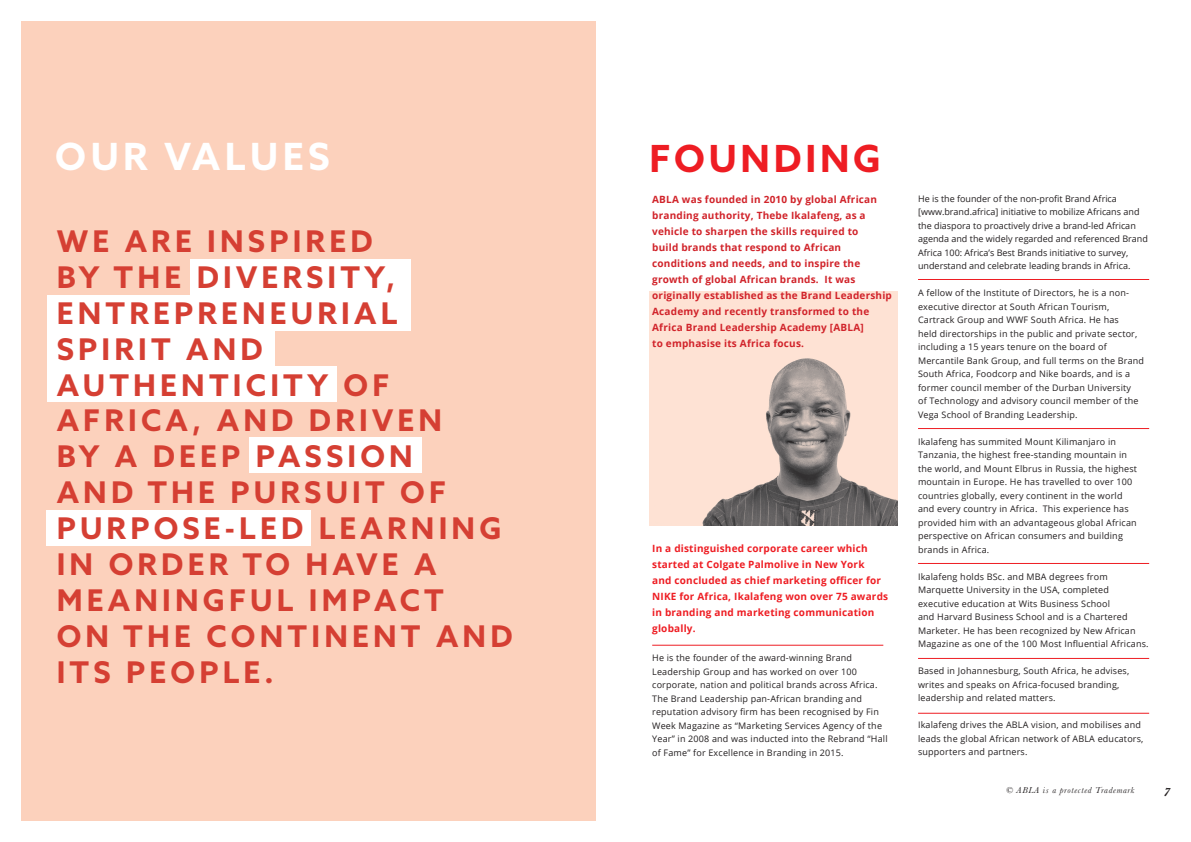
<style>
.page{position:relative;width:1191px;height:842px;background:#fff}
.page>*{position:absolute;margin:0;border:0;box-sizing:border-box;transform-origin:0 0}
.t1{font:700 37.5px "Azo Sans";letter-spacing:.12em;color:#fff}
.t2{font:700 37.4px "Azo Sans";letter-spacing:.1em;color:#ee1d23}
.t3{font:700 29.9px/35.9px "Azo Sans";letter-spacing:.14em;color:#d53f33}
.t4{font:italic 700 12px "Baskerville";color:#231f20}
.t5{font:700 10px/16px "Open Sans";letter-spacing:.02em;color:#d1232a}
.t6{font:700 10px/16px "Open Sans";letter-spacing:.02em;color:#ee1d23}
.t7{font:9px/13.5px "Open Sans";letter-spacing:.02em;color:#231f20}
.t8{font:9px/13.5px "Open Sans";color:#231f20}
.t9{font:italic 9px "Baskerville";letter-spacing:.08em;color:#231f20}
</style>
<div class="page">
<div style="left:649px;top:291px;width:248px;height:235px;background:#fee2d4"></div>
<img style="left:702px;top:358px;width:195px;height:168px">
<div style="left:21px;top:21px;width:574px;height:800px;background:#fcd1bc"></div>
<div style="left:190px;top:260px;width:221px;height:35px;background:#fff"></div>
<div style="left:47px;top:295px;width:364px;height:36px;background:#fff"></div>
<div style="left:47px;top:331px;width:227px;height:35px;background:#fff"></div>
<div style="left:47px;top:366px;width:289px;height:36px;background:#fff"></div>
<div style="left:249px;top:438px;width:173px;height:35px;background:#fff"></div>
<div style="left:47px;top:510px;width:264px;height:36px;background:#fff"></div>
<hr style="left:652px;top:645px;width:231px;height:1px;background:#ee1d23">
<hr style="left:918px;top:658px;width:231px;height:1px;background:#ee1d23">
<hr style="left:918px;top:713px;width:231px;height:1px;background:#ee1d23">
<hr style="left:918px;top:563px;width:231px;height:1px;background:#ee1d23">
<hr style="left:918px;top:428px;width:231px;height:1px;background:#ee1d23">
<hr style="left:918px;top:279px;width:231px;height:1px;background:#ee1d23">
<p class="t1" style="left:55px;top:132px;width:276px">OUR VALUES</p>
<p class="t2" style="left:649px;top:134px;width:233px">FOUNDING</p>
<p class="t3" style="left:57px;top:223px;width:446px">WE ARE INSPIRED<br>BY THE DIVERSITY,<br>ENTREPRENEURIAL<br>SPIRIT AND<br>AUTHENTICITY OF<br>AFRICA, AND DRIVEN<br>BY A DEEP PASSION<br>AND THE PURSUIT OF<br>PURPOSE-LED LEARNING<br>IN ORDER TO HAVE A<br>MEANINGFUL IMPACT</p>
<p class="t3" style="left:57px;top:618px;width:457px">ON THE CONTINENT AND<br>ITS PEOPLE.</p>
<p class="t5" style="left:652px;top:191px;width:241px">ABLA was founded in 2010 by global African branding authority, Thebe Ikalafeng, as a vehicle to sharpen the skills required to<br>build brands that respond to African conditions and needs, and to inspire the growth of global African brands. It was originally established as the Brand Leadership Academy and recently transformed to the Africa Brand Leadership Academy [ABLA]<br>to emphasise its Africa focus.</p>
<p class="t6" style="left:652px;top:540px;width:237px">In a distinguished corporate career which started at Colgate Palmolive in New York<br>and concluded as chief marketing officer for NIKE for Africa, Ikalafeng won over 75 awards in branding and marketing communication globally.</p>
<p class="t7" style="left:652px;top:651px;width:237px">He is the founder of the award-winning Brand Leadership Group and has worked on over 100 corporate, nation and political brands across Africa.<br>The Brand Leadership pan-African branding and reputation advisory firm has been recognised by Fin Week Magazine as “Marketing Services Agency of the Year” in 2008 and was inducted into the Rebrand “Hall of Fame” for Excellence in Branding in 2015.</p>
<p class="t8" style="left:918px;top:192px;width:231px">He is the founder of the non-profit Brand Africa [www.brand.africa] initiative to mobilize Africans and the diaspora to proactively drive a brand-led African agenda and the widely regarded and referenced Brand Africa 100: Africa’s Best Brands initiative to survey, understand and celebrate leading brands in Africa.</p>
<p class="t7" style="left:918px;top:286px;width:227px">A fellow of the Institute of Directors, he is a non&shy;executive director at South African Tourism, Cartrack Group and WWF South Africa. He has<br>held directorships in the public and private sector, including a 15 years tenure on the board of Mercantile Bank Group, and full terms on the Brand South Africa, Foodcorp and Nike boards, and is a former council member of the Durban University<br>of Technology and advisory council member of the Vega School of Branding Leadership.</p>
<p class="t7" style="left:918px;top:435px;width:221px">Ikalafeng has summited Mount Kilimanjaro in Tanzania, the highest free-standing mountain in the world, and Mount Elbrus in Russia, the highest mountain in Europe. He has travelled to over 100 countries globally, every continent in the world and every country in Africa. This experience has provided him with an advantageous global African perspective on African consumers and building brands in Africa.</p>
<p class="t7" style="left:918px;top:570px;width:232px">Ikalafeng holds BSc. and MBA degrees from Marquette University in the USA, completed executive education at Wits Business School<br>and Harvard Business School and is a Chartered Marketer. He has been recognized by New African Magazine as one of the 100 Most Influential Africans.</p>
<p class="t7" style="left:918px;top:664px;width:213px">Based in Johannesburg, South Africa, he advises, writes and speaks on Africa-focused branding, leadership and related matters.</p>
<p class="t7" style="left:918px;top:718px;width:227px">Ikalafeng drives the ABLA vision, and mobilises and leads the global African network of ABLA educators, supporters and partners.</p>
<p class="t9" style="left:1006px;top:784px;width:130px">© ABLA is a protected Trademark</p>
<p class="t4" style="left:1163px;top:784px;width:8px">7</p>
</div>
